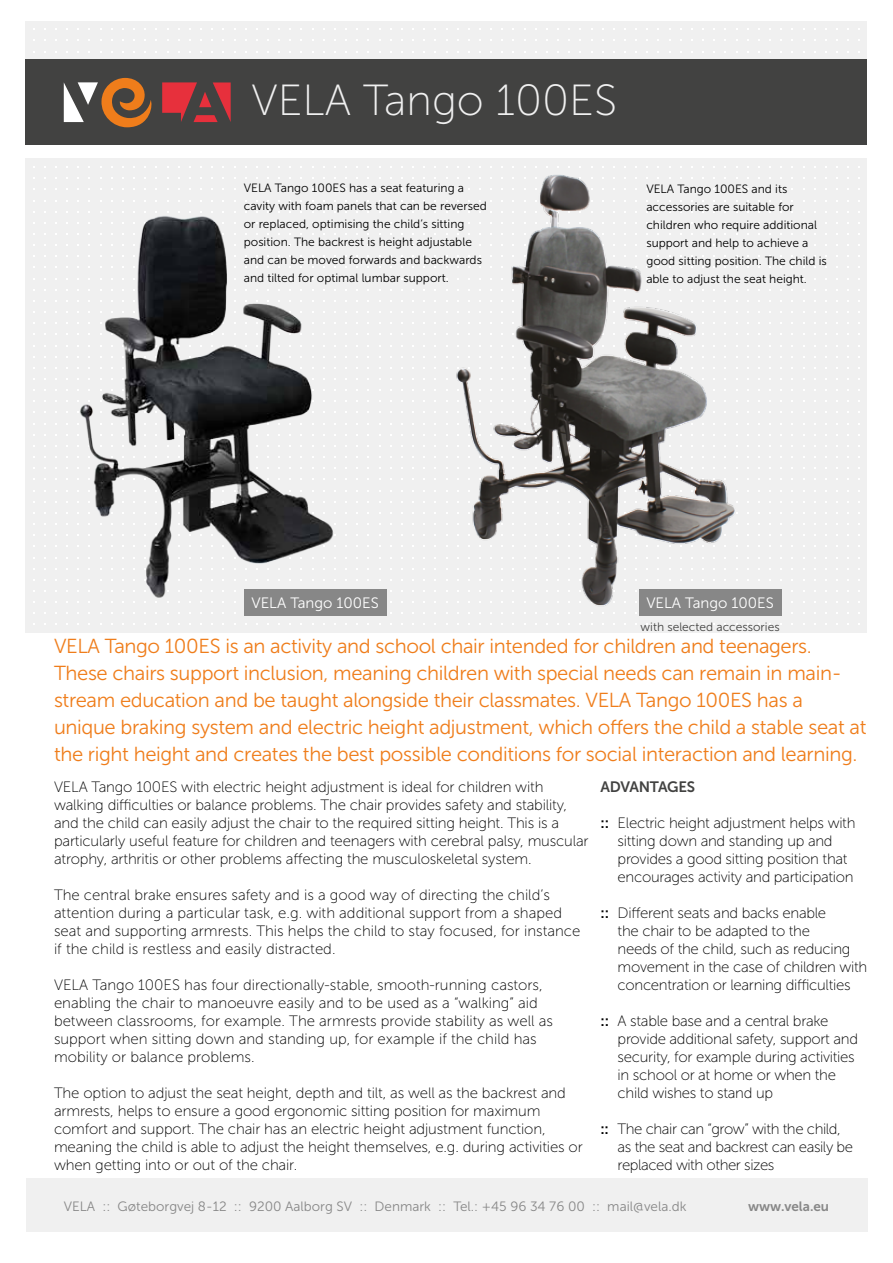
<style>
.page{position:relative;width:893px;height:1263px;background:#fff}
.page>*{position:absolute;margin:0;border:0;box-sizing:border-box;transform-origin:0 0}
.t1{font:43.5px "Museo Sans 100";color:#f0f0f0}
.t2{font:20.25px/27px "Museo Sans 300";letter-spacing:-.02em;color:#ef7d1b}
.t3{font:15px/18px "Museo Sans 100";letter-spacing:-.01em;color:#000}
.t4{font:15px/18px "Museo Sans 100";letter-spacing:-.03em;color:#000}
.t5{font:15px "Museo Sans 300";color:#fff}
.t6{font:15px "Museo Sans 700";letter-spacing:-.02em;color:#424241}
.t7{font:13.5px "Museo Sans 300";color:#878787}
.t8{font:13.5px "Museo Sans 700";color:#878787}
.t9{font:12px/18px "Museo Sans 300";color:#000}
.t10{font:12px "Museo Sans 300";color:#424241}
.s1{font-family:"Museo Sans 700"}
</style>
<div class="page">
<div style="left:26px;top:158px;width:841px;height:475px;background:#f0f0f0"></div>
<div style="left:26px;top:21px;width:841px;height:39px;background:#f0f0f0"></div>
<div style="left:26px;top:60px;width:841px;height:85px;background:#424241"></div>
<svg style="left:84px;top:82px;width:14px;height:23px"></svg>
<svg style="left:199px;top:92px;width:12px;height:15px"></svg>
<svg style="left:213px;top:82px;width:18px;height:40px"></svg>
<svg style="left:197px;top:115px;width:21px;height:7px"></svg>
<svg style="left:64px;top:82px;width:20px;height:40px"></svg>
<svg style="left:162px;top:82px;width:35px;height:40px"></svg>
<svg style="left:101px;top:78px;width:51px;height:49px"></svg>
<img style="left:80px;top:200px;width:267px;height:403px">
<div style="left:26px;top:1179px;width:841px;height:53px;background:#f0f0f0"></div>
<div style="left:639px;top:589px;width:142px;height:27px;background:#878787"></div>
<img style="left:435px;top:166px;width:303px;height:448px">
<div style="left:244px;top:589px;width:143px;height:27px;background:#878787"></div>
<h1 class="t1" style="left:251px;top:77px;width:367px">VELA Tango 100ES</h1>
<p class="t9" style="left:244px;top:179px;width:244px">VELA Tango 100ES has a seat featuring a cavity with foam panels that can be reversed or replaced, optimising the child’s sitting position. The backrest is height adjustable and can be moved forwards and backwards and tilted for optimal lumbar support.</p>
<p class="t9" style="left:646px;top:179px;width:182px">VELA Tango 100ES and its accessories are suitable for children who require additional support and help to achieve a good sitting position. The child is able to adjust the seat height.</p>
<p class="t5" style="left:251px;top:595px;width:129px">VELA Tango 100ES</p>
<p class="t5" style="left:646px;top:595px;width:129px">VELA Tango 100ES</p>
<p class="t2" style="left:54px;top:633px;width:814px">VELA Tango 100ES is an activity and school chair intended for children and teenagers.<br>These chairs support inclusion, meaning children with special needs can remain in main&shy;stream education and be taught alongside their classmates. VELA Tango 100ES has a unique braking system and electric height adjustment, which offers the child a stable seat at the right height and creates the best possible conditions for social interaction and learning.</p>
<p class="t6" style="left:601px;top:778px;width:96px">ADVANTAGES</p>
<p class="t3" style="left:618px;top:814px;width:239px;text-indent:-17px"><span class="s1">::</span> Electric height adjustment helps with sitting down and standing up and provides a good sitting position that encourages activity and participation</p>
<p class="t3" style="left:618px;top:904px;width:251px;text-indent:-17px"><span class="s1">::</span> Different seats and backs enable<br>the chair to be adapted to the<br>needs of the child, such as reducing movement in the case of children with concentration or learning difficulties</p>
<p class="t3" style="left:618px;top:1012px;width:242px;text-indent:-17px"><span class="s1">::</span> A stable base and a central brake provide additional safety, support and security, for example during activities in school or at home or when the child wishes to stand up</p>
<p class="t4" style="left:618px;top:1120px;width:237px;text-indent:-17px"><span class="s1">::</span> The chair can “grow” with the child, as the seat and backrest can easily be replaced with other sizes</p>
<p class="t7" style="left:64px;top:1199px;width:624px">VELA :: Gøteborgvej 8-12 :: 9200 Aalborg SV :: Denmark :: Tel.: +45 96 34 76 00 :: mail@vela.dk</p>
<p class="t8" style="left:748px;top:1198px;width:83px">www.vela.eu</p>
<p class="t10" style="left:641px;top:620px;width:141px">with selected accessories</p>
<p class="t3" style="left:54px;top:778px;width:536px">VELA Tango 100ES with electric height adjustment is ideal for children with walking difficulties or balance problems. The chair provides safety and stability, and the child can easily adjust the chair to the required sitting height. This is a particularly useful feature for children and teenagers with cerebral palsy, muscular atrophy, arthritis or other problems affecting the musculoskeletal system.</p>
<p class="t3" style="left:54px;top:886px;width:528px">The central brake ensures safety and is a good way of directing the child’s attention during a particular task, e.g. with additional support from a shaped seat and supporting armrests. This helps the child to stay focused, for instance if the child is restless and easily distracted.</p>
<p class="t3" style="left:54px;top:976px;width:501px">VELA Tango 100ES has four directionally-stable, smooth-running castors, enabling the chair to manoeuvre easily and to be used as a “walking” aid between classrooms, for example. The armrests provide stability as well as support when sitting down and standing up, for example if the child has mobility or balance problems.</p>
<p class="t3" style="left:54px;top:1084px;width:530px">The option to adjust the seat height, depth and tilt, as well as the backrest and armrests, helps to ensure a good ergonomic sitting position for maximum comfort and support. The chair has an electric height adjustment function, meaning the child is able to adjust the height themselves, e.g. during activities or when getting into or out of the chair.</p>
</div>
